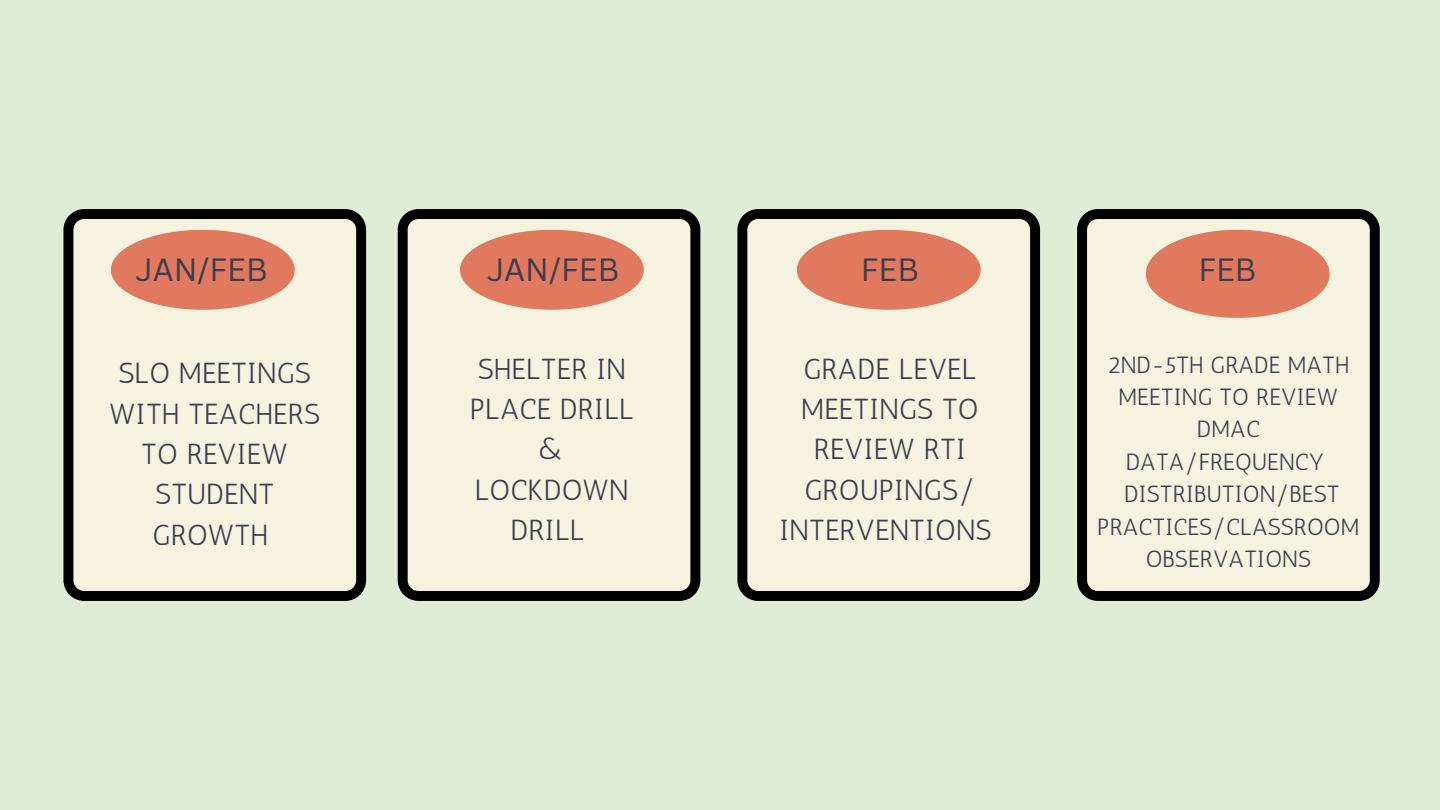
<style>
.page{position:relative;width:1440px;height:810px;background:#e1ecd7}
.page>*{position:absolute;margin:0;border:0;box-sizing:border-box;transform-origin:0 0}
.t1{font:31.3px "Canva Sans";color:#3b3d50}
.t2{font:29px/40.4px "Antic";color:#3b3d50;text-align:center}
.t3{font:23.4px/32.4px "Antic";color:#3b3d50;text-align:center}
</style>
<div class="page">
<svg style="left:63px;top:209px;width:303px;height:392px;background:#d7d4c3"></svg>
<svg style="left:737px;top:209px;width:303px;height:392px;background:#d7d4c3"></svg>
<svg style="left:398px;top:209px;width:302px;height:392px;background:#d7d4c4"></svg>
<svg style="left:1077px;top:209px;width:303px;height:392px;background:#d6d3c3"></svg>
<div style="left:111px;top:230px;width:184px;height:80px;background:#e0795d;border-radius:50%"></div>
<div style="left:797px;top:230px;width:184px;height:80px;background:#e0795d;border-radius:50%"></div>
<div style="left:460px;top:230px;width:184px;height:80px;background:#e0795d;border-radius:50%"></div>
<div style="left:1146px;top:230px;width:184px;height:88px;background:#e0795d;border-radius:50%"></div>
<p class="t1" style="left:135px;top:248px;width:134px">JAN/FEB</p>
<p class="t1" style="left:487px;top:248px;width:134px">JAN/FEB</p>
<p class="t1" style="left:861px;top:248px;width:60px">FEB</p>
<p class="t1" style="left:1198px;top:248px;width:60px">FEB</p>
<p class="t2" style="left:109px;top:353px;width:213px">SLO MEETINGS<br>WITH TEACHERS<br>TO REVIEW<br>STUDENT<br>GROWTH</p>
<p class="t2" style="left:780px;top:348px;width:214px">GRADE LEVEL<br>MEETINGS TO<br>REVIEW RTI<br>GROUPINGS/<br>INTERVENTIONS</p>
<p class="t3" style="left:1097px;top:348px;width:264px">2ND-5TH GRADE MATH<br>MEETING TO REVIEW<br>DMAC<br>DATA/FREQUENCY<br>DISTRIBUTION/BEST<br>PRACTICES/CLASSROOM<br>OBSERVATIONS</p>
<p class="t2" style="left:470px;top:348px;width:165px">SHELTER IN<br>PLACE DRILL &amp;<br>LOCKDOWN<br>DRILL</p>
</div>
